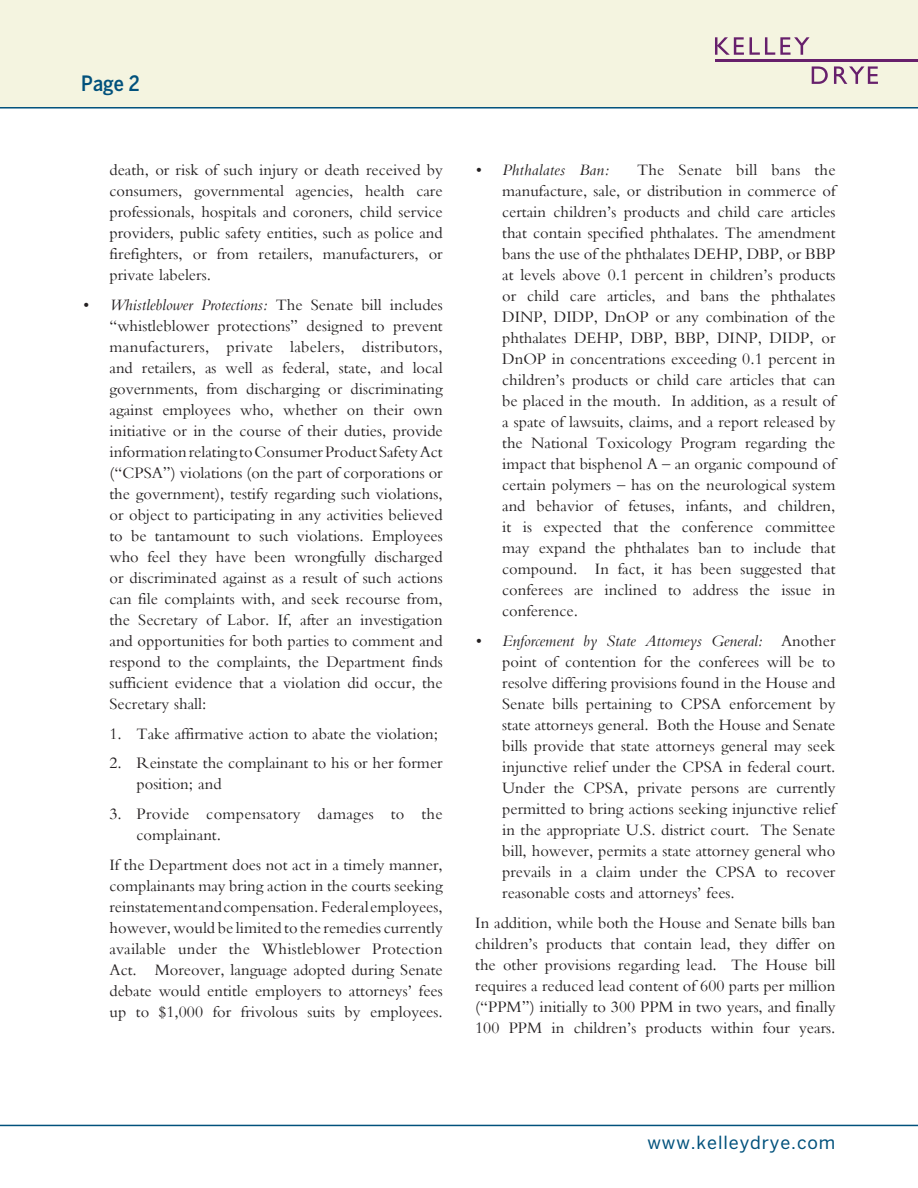
<style>
.page{position:relative;width:918px;height:1188px;background:#fff}
.page>*{position:absolute;margin:0;border:0;box-sizing:border-box;transform-origin:0 0}
.t1{font:500 21px "Benton Sans Cond";color:#01517c}
.t2{font:18px "Benton Sans";letter-spacing:.05em;color:#01517c}
.Body{font:16.5px/21px "Bembo";color:#231f20;text-align:justify}
.Body-2{font:16.5px/21px "Bembo";letter-spacing:.02em;color:#231f20}
.Body-3{font:italic 16.5px "Bembo";letter-spacing:.015em;color:#231f20}
.s1{font-style:italic}
</style>
<div class="page">
<div style="left:0;top:0;width:918px;height:108px;background:#f4f4e0"></div>
<hr style="left:0;top:1125px;width:918px;height:1px;background:#01517c">
<hr style="left:0;top:107px;width:918px;height:2px;background:#01517c">
<svg style="left:715px;top:37px;width:29px;height:18px"></svg>
<svg style="left:750px;top:37px;width:60px;height:18px"></svg>
<svg style="left:812px;top:66px;width:16px;height:18px"></svg>
<svg style="left:834px;top:66px;width:44px;height:18px"></svg>
<hr style="left:715px;top:60px;width:203px;height:2px;background:#67206c">
<p class="t1" style="left:81px;top:71px;width:60px">Page 2</p>
<p class="Body" style="left:110px;top:158px;width:335px">death, or risk of such injury or death received by consumers, governmental agencies, health care professionals, hospitals and coroners, child service providers, public safety entities, such as police and firefighters, or from retailers, manufacturers, or private labelers.</p>
<p class="Body" style="left:110px;top:293px;width:335px;text-indent:-27px"><span class="s1">• Whistleblower Protections:</span> The Senate bill includes “whistleblower protections” designed to prevent manufacturers, private labelers, distributors, and retailers, as well as federal, state, and local governments, from discharging or discriminating against employees who, whether on their own initiative or in the course of their duties, provide information relating to Consumer Product Safety Act (“CPSA”) violations (on the part of corporations or the government), testify regarding such violations, or object to participating in any activities believed to be tantamount to such violations. Employees who feel they have been wrongfully discharged or discriminated against as a result of such actions can file complaints with, and seek recourse from, the Secretary of Labor. If, after an investigation and opportunities for both parties to comment and respond to the complaints, the Department finds sufficient evidence that a violation did occur, the Secretary shall:</p>
<p class="Body" style="left:110px;top:722px;width:330px">1. Take affirmative action to abate the violation;</p>
<p class="Body" style="left:136px;top:752px;width:308px;text-indent:-27px">2. Reinstate the complainant to his or her former position; and</p>
<p class="Body-2" style="left:136px;top:803px;width:308px;text-indent:-27px">3. Provide compensatory damages to the complainant.</p>
<p class="Body" style="left:110px;top:854px;width:335px">If the Department does not act in a timely manner, complainants may bring action in the courts seeking reinstatement and compensation. Federal employees, however, would be limited to the remedies currently available under the Whistleblower Protection Act. Moreover, language adopted during Senate debate would entitle employers to attorneys’ fees up to $1,000 for frivolous suits by employees.</p>
<p class="Body-3" style="left:475px;top:159px;width:136px">• Phthalates Ban:</p>
<p class="Body" style="left:502px;top:158px;width:335px;text-indent:135px">The Senate bill bans the manufacture, sale, or distribution in commerce of certain children’s products and child care articles that contain specified phthalates. The amendment bans the use of the phthalates DEHP, DBP, or BBP at levels above 0.1 percent in children’s products or child care articles, and bans the phthalates DINP, DIDP, DnOP or any combination of the phthalates DEHP, DBP, BBP, DINP, DIDP, or DnOP in concentrations exceeding 0.1 percent in children’s products or child care articles that can be placed in the mouth. In addition, as a result of a spate of lawsuits, claims, and a report released by the National Toxicology Program regarding the impact that bisphenol A – an organic compound of certain polymers – has on the neurological system and behavior of fetuses, infants, and children, it is expected that the conference committee may expand the phthalates ban to include that compound. In fact, it has been suggested that conferees are inclined to address the issue in conference.</p>
<p class="Body" style="left:502px;top:629px;width:335px;text-indent:-27px"><span class="s1">• Enforcement by State Attorneys General:</span> Another point of contention for the conferees will be to resolve differing provisions found in the House and Senate bills pertaining to CPSA enforcement by state attorneys general. Both the House and Senate bills provide that state attorneys general may seek injunctive relief under the CPSA in federal court.<br>Under the CPSA, private persons are currently permitted to bring actions seeking injunctive relief in the appropriate U.S. district court. The Senate bill, however, permits a state attorney general who prevails in a claim under the CPSA to recover reasonable costs and attorneys’ fees.</p>
<p class="Body" style="left:475px;top:911px;width:362px">In addition, while both the House and Senate bills ban children’s products that contain lead, they differ on the other provisions regarding lead. The House bill requires a reduced lead content of 600 parts per million (“PPM”) initially to 300 PPM in two years, and finally 100 PPM in children’s products within four years.</p>
<p class="t2" style="left:647px;top:1132px;width:190px">www.kelleydrye.com</p>
</div>
